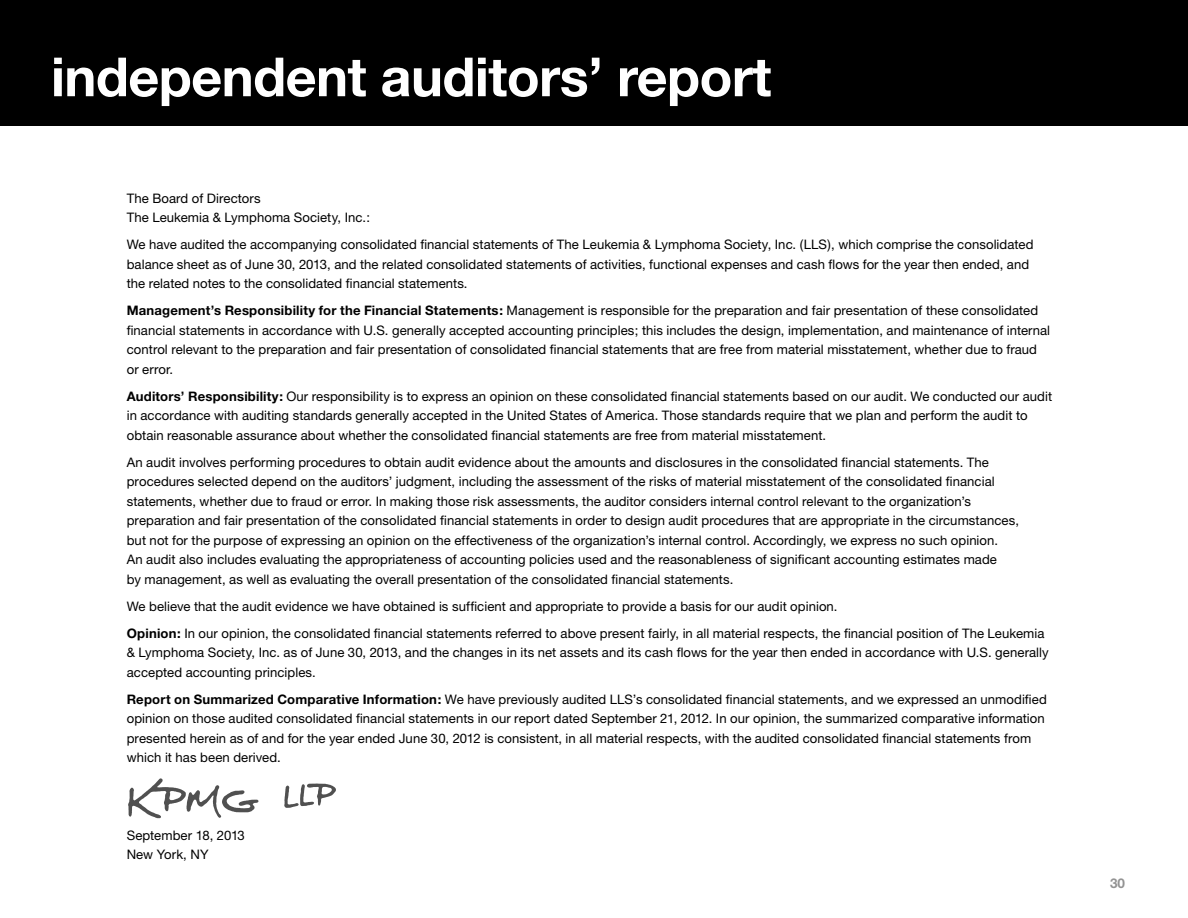
<style>
.page{position:relative;width:1188px;height:918px;background:#fff}
.page>*{position:absolute;margin:0;border:0;box-sizing:border-box;transform-origin:0 0}
.t1{font:700 54px "Helvetica Neue";letter-spacing:-.01em;color:#fff}
.t2{font:700 13.5px "Helvetica Neue";color:#939393}
.t3{font:13.2px/19.5px "Helvetica Neue";letter-spacing:.005em;color:#000}
.s1{font-weight:700}
</style>
<div class="page">
<div style="left:0;top:0;width:1188px;height:126px;background:#000"></div>
<img style="left:128px;top:778px;width:208px;height:41px">
<h1 class="t1" style="left:51px;top:44px;width:722px">independent auditors’ report</h1>
<p class="t3" style="left:127px;top:188px;width:245px">The Board of Directors<br>The Leukemia &amp; Lymphoma Society, Inc.:</p>
<p class="t3" style="left:127px;top:235px;width:908px">We have audited the accompanying consolidated financial statements of The Leukemia &amp; Lymphoma Society, Inc. (LLS), which comprise the consolidated balance sheet as of June 30, 2013, and the related consolidated statements of activities, functional expenses and cash flows for the year then ended, and the related notes to the consolidated financial statements.</p>
<p class="t3" style="left:127px;top:301px;width:925px"><span class="s1">Management’s Responsibility for the Financial Statements:</span> Management is responsible for the preparation and fair presentation of these consolidated financial statements in accordance with U.S. generally accepted accounting principles; this includes the design, implementation, and maintenance of internal control relevant to the preparation and fair presentation of consolidated financial statements that are free from material misstatement, whether due to fraud or error.</p>
<p class="t3" style="left:127px;top:386px;width:927px"><span class="s1">Auditors’ Responsibility:</span> Our responsibility is to express an opinion on these consolidated financial statements based on our audit. We conducted our audit in accordance with auditing standards generally accepted in the United States of America. Those standards require that we plan and perform the audit to obtain reasonable assurance about whether the consolidated financial statements are free from material misstatement.</p>
<p class="t3" style="left:127px;top:452px;width:894px">An audit involves performing procedures to obtain audit evidence about the amounts and disclosures in the consolidated financial statements. The procedures selected depend on the auditors’ judgment, including the assessment of the risks of material misstatement of the consolidated financial statements, whether due to fraud or error. In making those risk assessments, the auditor considers internal control relevant to the organization’s preparation and fair presentation of the consolidated financial statements in order to design audit procedures that are appropriate in the circumstances, but not for the purpose of expressing an opinion on the effectiveness of the organization’s internal control. Accordingly, we express no such opinion.<br>An audit also includes evaluating the appropriateness of accounting policies used and the reasonableness of significant accounting estimates made<br>by management, as well as evaluating the overall presentation of the consolidated financial statements.</p>
<p class="t3" style="left:127px;top:593px;width:919px;line-height:27px">We believe that the audit evidence we have obtained is sufficient and appropriate to provide a basis for our audit opinion.<br><span class="s1">Opinion:</span> In our opinion, the consolidated financial statements referred to above present fairly, in all material respects, the financial position of The Leukemia</p>
<p class="t3" style="left:127px;top:643px;width:923px">&amp; Lymphoma Society, Inc. as of June 30, 2013, and the changes in its net assets and its cash flows for the year then ended in accordance with U.S. generally accepted accounting principles.</p>
<p class="t3" style="left:127px;top:689px;width:922px"><span class="s1">Report on Summarized Comparative Information:</span> We have previously audited LLS’s consolidated financial statements, and we expressed an unmodified opinion on those audited consolidated financial statements in our report dated September 21, 2012. In our opinion, the summarized comparative information presented herein as of and for the year ended June 30, 2012 is consistent, in all material respects, with the audited consolidated financial statements from which it has been derived.</p>
<p class="t3" style="left:127px;top:825px;width:120px">September 18, 2013<br>New York, NY</p>
<p class="t2" style="left:1110px;top:875px;width:16px">30</p>
</div>
